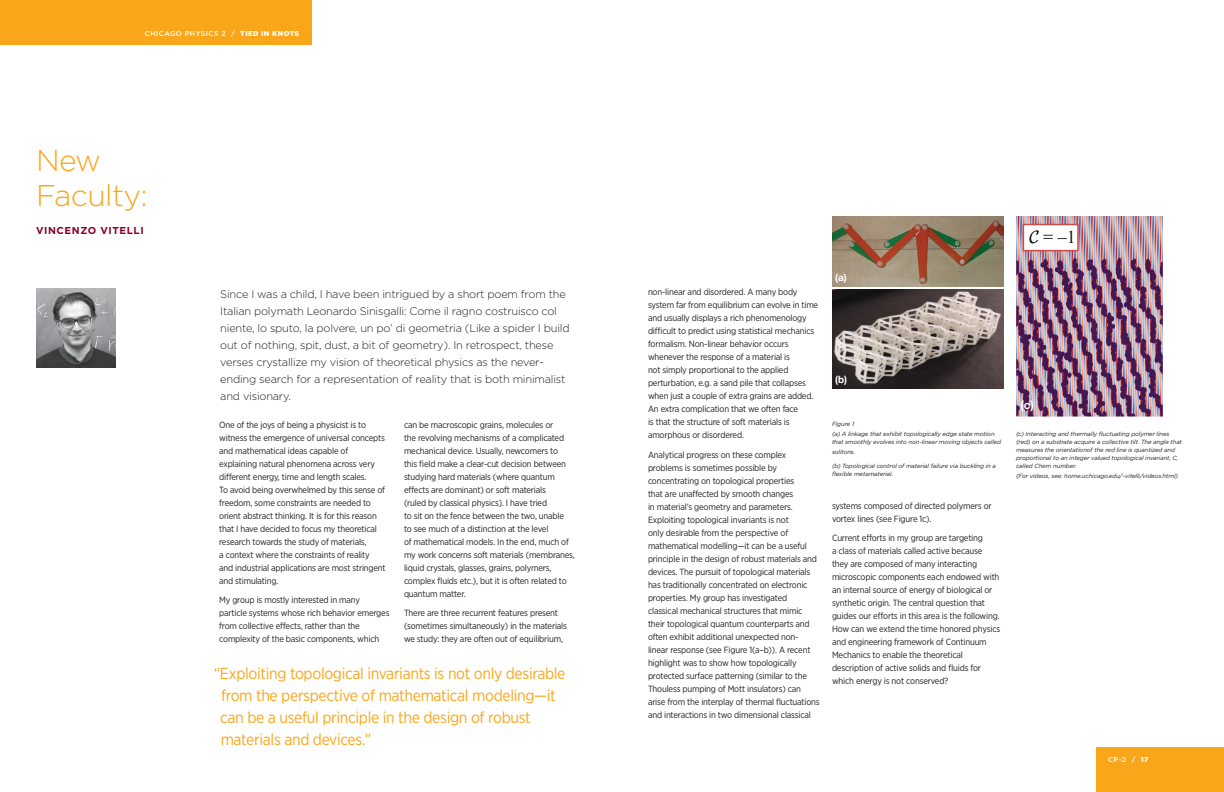
<style>
.page{position:relative;width:1224px;height:792px;background:#fff}
.page>*{position:absolute;margin:0;border:0;box-sizing:border-box;transform-origin:0 0}
.Article_Headers_L{font:300 30px/35px "Gotham";letter-spacing:-.02em;color:#faa61a}
.t1{font:18px "Times New Roman";color:#171616}
.Pull_Quote{font:16px/22px "Gotham Narrow";letter-spacing:-.02em;color:#faa61a}
.t2{font:15.5px "Times New Roman";color:#171616}
.t3{font:700 11.6px "Helvetica Neue";color:#fff}
.Article_Intro_P{font:300 11px/17px "Gotham";letter-spacing:-.02em;color:#231f20}
.Author_Names_bold{font:700 10px "Gotham";letter-spacing:.06em;color:#8b0021}
.t4{font:700 10px "Helvetica Neue";color:#fff}
.Article_Body_1{font:9px/13px "Gotham Narrow";letter-spacing:-.02em;color:#231f20}
.t5{font:500 7px "Gotham";letter-spacing:.06em;color:#fff}
.t6{font:italic 6px/8px "Gotham";letter-spacing:-.02em;color:#231f20}
.s1{font-weight:900}
</style>
<div class="page">
<div style="left:1096px;top:747px;width:128px;height:45px;background:#faa61a"></div>
<div style="left:0;top:0;width:312px;height:45px;background:#faa61a"></div>
<img style="left:36px;top:288px;width:80px;height:80px">
<svg style="left:832px;top:286px;width:172px;height:4px"></svg>
<img style="left:832px;top:216px;width:172px;height:70px">
<img style="left:832px;top:290px;width:172px;height:99px">
<img style="left:1016px;top:216px;width:147px;height:201px">
<div style="left:1023px;top:224px;width:56px;height:27px;background:#fff;border:2px solid #ce4b4d"></div>
<svg style="left:1029px;top:230px;width:10px;height:13px"></svg>
<p class="t5" style="left:145px;top:29px;width:156px">CHICAGO PHYSICS 2 / <span class="s1">TIED IN KNOTS</span></p>
<p class="Article_Headers_L" style="left:36px;top:142px;width:113px">New<br>Faculty:</p>
<p class="Author_Names_bold" style="left:36px;top:224px;width:109px">VINCENZO VITELLI</p>
<p class="Article_Intro_P" style="left:220px;top:285px;width:351px">Since I was a child, I have been intrigued by a short poem from the Italian polymath Leonardo Sinisgalli: Come il ragno costruisco col niente, lo sputo, la polvere, un po’ di geometria (Like a spider I build out of nothing, spit, dust, a bit of geometry). In retrospect, these verses crystallize my vision of theoretical physics as the never&shy;ending search for a representation of reality that is both minimalist and visionary.</p>
<p class="Article_Body_1" style="left:219px;top:418px;width:168px">One of the joys of being a physicist is to witness the emergence of universal concepts and mathematical ideas capable of explaining natural phenomena across very different energy, time and length scales.<br>To avoid being overwhelmed by this sense of freedom, some constraints are needed to orient abstract thinking. It is for this reason that I have decided to focus my theoretical research towards the study of materials,<br>a context where the constraints of reality and industrial applications are most stringent and stimulating.</p>
<p class="Article_Body_1" style="left:219px;top:593px;width:172px">My group is mostly interested in many particle systems whose rich behavior emerges from collective effects, rather than the complexity of the basic components, which</p>
<p class="Article_Body_1" style="left:404px;top:418px;width:172px">can be macroscopic grains, molecules or<br>the revolving mechanisms of a complicated mechanical device. Usually, newcomers to<br>this field make a clear-cut decision between studying hard materials (where quantum effects are dominant) or soft materials<br>(ruled by classical physics). I have tried<br>to sit on the fence between the two, unable<br>to see much of a distinction at the level<br>of mathematical models. In the end, much of my work concerns soft materials (membranes, liquid crystals, glasses, grains, polymers, complex fluids etc.), but it is often related to quantum matter.</p>
<p class="Article_Body_1" style="left:404px;top:606px;width:165px">There are three recurrent features present (sometimes simultaneously) in the materials we study: they are often out of equilibrium,</p>
<p class="Pull_Quote" style="left:220px;top:662px;width:347px;text-indent:-6px">“Exploiting topological invariants is not only desirable from the perspective of mathematical modeling—it can be a useful principle in the design of robust materials and devices.”</p>
<p class="Article_Body_1" style="left:648px;top:285px;width:172px">non-linear and disordered. A many body system far from equilibrium can evolve in time and usually displays a rich phenomenology difficult to predict using statistical mechanics formalism. Non-linear behavior occurs whenever the response of a material is<br>not simply proportional to the applied perturbation, e.g. a sand pile that collapses when just a couple of extra grains are added.<br>An extra complication that we often face<br>is that the structure of soft materials is amorphous or disordered.</p>
<p class="Article_Body_1" style="left:648px;top:448px;width:173px">Analytical progress on these complex problems is sometimes possible by concentrating on topological properties<br>that are unaffected by smooth changes<br>in material’s geometry and parameters.<br>Exploiting topological invariants is not<br>only desirable from the perspective of mathematical modelling—it can be a useful principle in the design of robust materials and devices. The pursuit of topological materials has traditionally concentrated on electronic properties. My group has investigated<br>classical mechanical structures that mimic their topological quantum counterparts and often exhibit additional unexpected non&shy;linear response (see Figure 1(a–b)). A recent highlight was to show how topologically protected surface patterning (similar to the Thouless pumping of Mott insulators) can arise from the interplay of thermal fluctuations and interactions in two dimensional classical</p>
<p class="t4" style="left:835px;top:269px;width:13px">(a)</p>
<p class="t4" style="left:835px;top:372px;width:13px">(b)</p>
<p class="t6" style="left:832px;top:420px;width:24px">Figure 1</p>
<p class="t6" style="left:832px;top:430px;width:171px">(a) A linkage that exhibit topologically edge state motion that smoothly evolves into non-linear moving objects called</p>
<p class="t6" style="left:832px;top:448px;width:25px">solitons.</p>
<p class="t6" style="left:832px;top:462px;width:165px">(b) Topological control of material failure via buckling in a flexible metamaterial.</p>
<p class="Article_Body_1" style="left:832px;top:499px;width:161px">systems composed of directed polymers or vortex lines (see Figure 1c).</p>
<p class="Article_Body_1" style="left:832px;top:532px;width:170px">Current efforts in my group are targeting<br>a class of materials called active because they are composed of many interacting microscopic components each endowed with an internal source of energy of biological or synthetic origin. The central question that guides our efforts in this area is the following.<br>How can we extend the time honored physics and engineering framework of Continuum Mechanics to enable the theoretical description of active solids and fluids for which energy is not conserved?</p>
<p class="t2" style="left:1040px;top:225px;width:30px">= –1</p>
<p class="t1" style="left:1043px;top:225px;width:34px">= –1</p>
<p class="t3" style="left:1021px;top:396px;width:15px">(c)</p>
<p class="t6" style="left:1016px;top:430px;width:168px">(c) Interacting and thermally fluctuating polymer lines (red) on a substrate acquire a collective tilt. The angle that measures the orientationof the red line is quantized and proportional to an integer valued topological invariant, C, called Chern number.</p>
<p class="t6" style="left:1016px;top:472px;width:164px">(For videos, see: home.uchicago.edu/~vitelli/videos.html)</p>
<p class="t5" style="left:1108px;top:755px;width:42px">CP-2 / <span class="s1">17</span></p>
</div>
